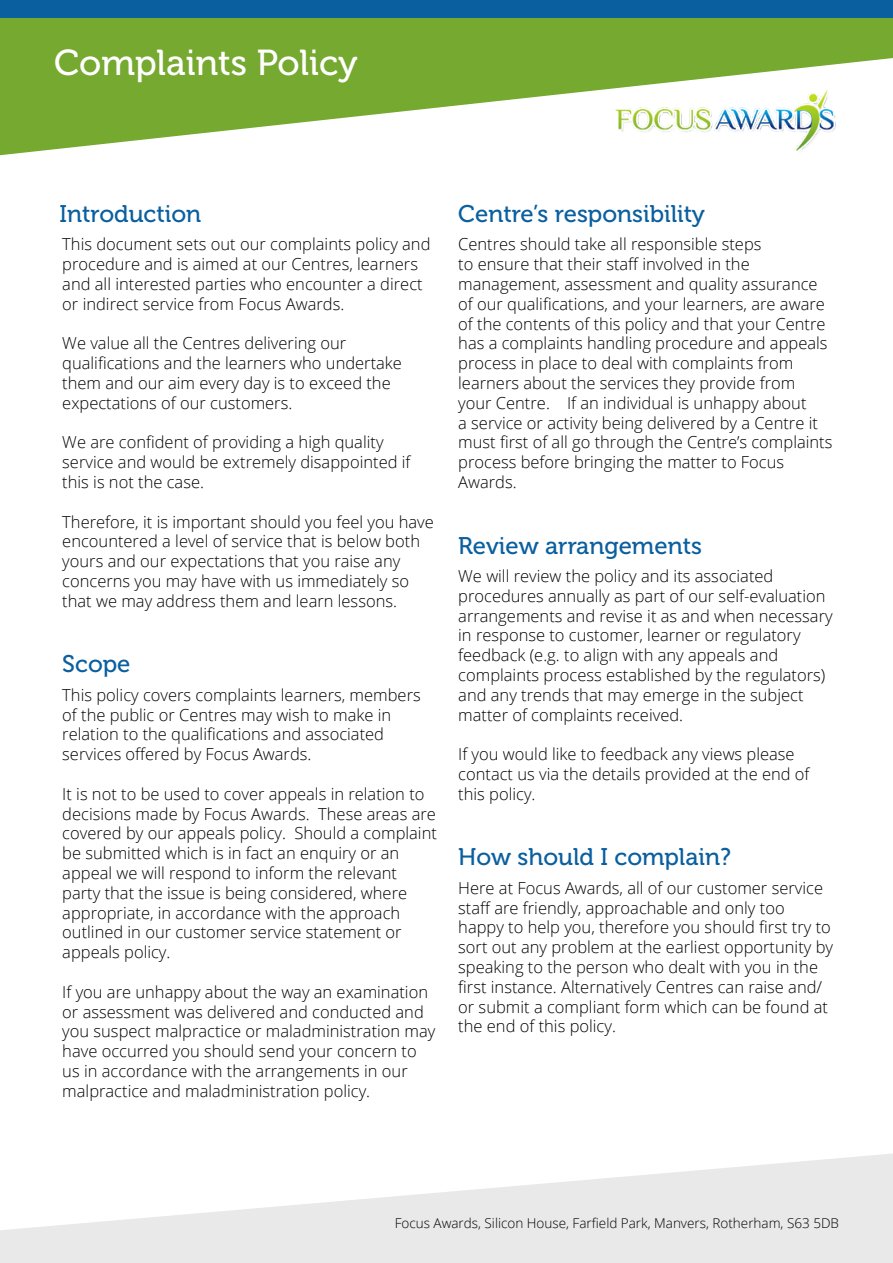
<style>
.page{position:relative;width:893px;height:1263px;background:#fff}
.page>*{position:absolute;margin:0;border:0;box-sizing:border-box;transform-origin:0 0}
.t1{font:36px "Museo 500";color:#fff}
.t2{font:24px "Museo 500";color:#0a5f9f}
.t3{font:300 16.5px/19.8px "Open Sans";color:#000}
.t4{font:300 13.5px "Open Sans";color:#000}
</style>
<div class="page">
<svg style="left:0;top:17px;width:893px;height:138px;fill:#76a930"></svg>
<svg style="left:0;top:1153px;width:893px;height:110px;fill:#e9e9ea"></svg>
<div style="left:0;top:0;width:893px;height:17px;background:#0a5f9f"></div>
<img style="left:614px;top:88px;width:222px;height:64px">
<h1 class="t1" style="left:54px;top:43px;width:305px">Complaints Policy</h1>
<h2 class="t2" style="left:60px;top:201px;width:143px">Introduction</h2>
<p class="t3" style="left:62px;top:234px;width:370px">This document sets out our complaints policy and procedure and is aimed at our Centres, learners and all interested parties who encounter a direct or indirect service from Focus Awards.</p>
<p class="t3" style="left:62px;top:333px;width:341px">We value all the Centres delivering our qualifications and the learners who undertake them and our aim every day is to exceed the expectations of our customers.</p>
<p class="t3" style="left:62px;top:432px;width:350px">We are confident of providing a high quality service and would be extremely disappointed if this is not the case.</p>
<p class="t3" style="left:62px;top:511px;width:373px">Therefore, it is important should you feel you have encountered a level of service that is below both yours and our expectations that you raise any concerns you may have with us immediately so that we may address them and learn lessons.</p>
<h2 class="t2" style="left:62px;top:651px;width:70px">Scope</h2>
<p class="t3" style="left:62px;top:684px;width:360px">This policy covers complaints learners, members of the public or Centres may wish to make in relation to the qualifications and associated services offered by Focus Awards.</p>
<p class="t3" style="left:62px;top:783px;width:376px">It is not to be used to cover appeals in relation to decisions made by Focus Awards. These areas are covered by our appeals policy. Should a complaint be submitted which is in fact an enquiry or an appeal we will respond to inform the relevant party that the issue is being considered, where appropriate, in accordance with the approach outlined in our customer service statement or appeals policy.</p>
<p class="t3" style="left:62px;top:981px;width:375px">If you are unhappy about the way an examination or assessment was delivered and conducted and you suspect malpractice or maladministration may have occurred you should send your concern to us in accordance with the arrangements in our malpractice and maladministration policy.</p>
<h2 class="t2" style="left:458px;top:201px;width:248px">Centre’s responsibility</h2>
<p class="t3" style="left:458px;top:234px;width:376px">Centres should take all responsible steps<br>to ensure that their staff involved in the management, assessment and quality assurance of our qualifications, and your learners, are aware of the contents of this policy and that your Centre has a complaints handling procedure and appeals process in place to deal with complaints from learners about the services they provide from your Centre. If an individual is unhappy about<br>a service or activity being delivered by a Centre it must first of all go through the Centre’s complaints process before bringing the matter to Focus Awards.</p>
<h2 class="t2" style="left:458px;top:532px;width:245px">Review arrangements</h2>
<p class="t3" style="left:458px;top:566px;width:376px">We will review the policy and its associated procedures annually as part of our self-evaluation arrangements and revise it as and when necessary in response to customer, learner or regulatory feedback (e.g. to align with any appeals and complaints process established by the regulators) and any trends that may emerge in the subject matter of complaints received.</p>
<p class="t3" style="left:458px;top:744px;width:353px">If you would like to feedback any views please contact us via the details provided at the end of this policy.</p>
<h2 class="t2" style="left:458px;top:844px;width:274px">How should I complain?</h2>
<p class="t3" style="left:458px;top:877px;width:376px">Here at Focus Awards, all of our customer service staff are friendly, approachable and only too happy to help you, therefore you should first try to sort out any problem at the earliest opportunity by speaking to the person who dealt with you in the first instance. Alternatively Centres can raise and/ or submit a compliant form which can be found at the end of this policy.</p>
<p class="t4" style="left:395px;top:1214px;width:446px">Focus Awards, Silicon House, Farfield Park, Manvers, Rotherham, S63 5DB</p>
</div>
